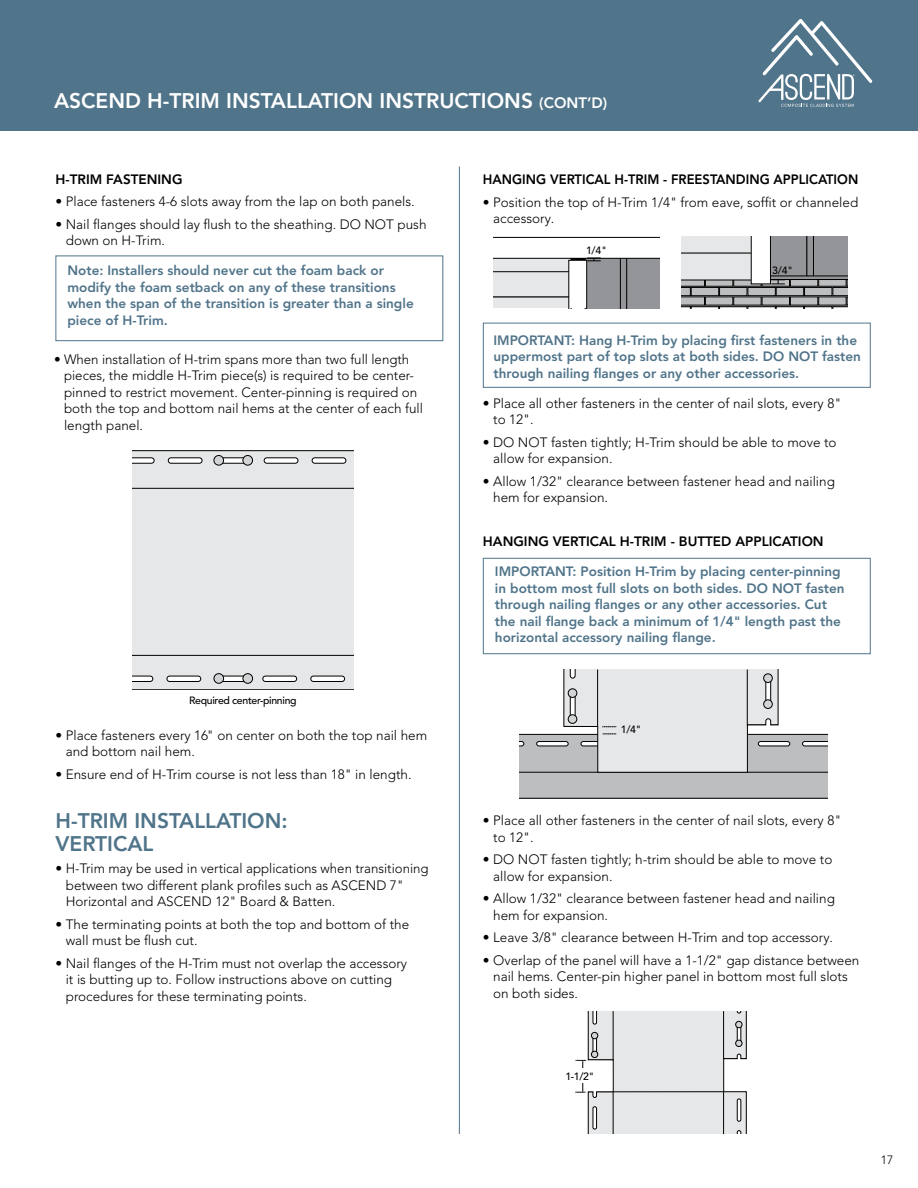
<style>
.page{position:relative;width:918px;height:1188px;background:#fff}
.page>*{position:absolute;margin:0;border:0;box-sizing:border-box;transform-origin:0 0}
.t1{font:800 21px "Avenir LT Pro";color:#fff}
.t2{font:800 21px/22.5px "Avenir LT Pro";color:#50748a}
.t3{font:300 13.5px/16.5px "Avenir LT Pro";color:#000}
.t4{font:800 13.5px/16.5px "Avenir LT Pro";color:#50748a}
.t5{font:800 13.5px "Avenir LT Pro";color:#000}
.t6{font:800 13.5px "Avenir LT Pro";color:#000;scale:.96 1}
.t7{font:300 12px "Avenir LT Pro";color:#000}
.t8{font:500 10.5px "Avenir LT Pro";letter-spacing:-.03em;color:#000}
.t9{font:3.45px "Helvetica";color:#000;scale:.84 1}
.s1{font-size:15px}
</style>
<div class="page">
<div style="left:0;top:0;width:918px;height:130px;background:#50748a"></div>
<svg style="left:758px;top:19px;width:114px;height:88px"></svg>
<hr style="left:459px;top:166px;width:1px;height:968px;background:#50748a">
<div style="left:132px;top:450px;width:222px;height:205px;background:#e6e7e8"></div>
<svg style="left:132px;top:451px;width:222px;height:38px;background:#d7d8d8"></svg>
<div style="left:214px;top:456px;width:10px;height:9px;background:#d1d3d4;border-radius:50%"></div>
<div style="left:214px;top:455px;width:10px;height:10px;border:1px solid #000;border-radius:50%"></div>
<div style="left:243px;top:456px;width:10px;height:9px;background:#d1d3d4;border-radius:50%"></div>
<div style="left:243px;top:455px;width:10px;height:10px;border:1px solid #000;border-radius:50%"></div>
<svg style="left:132px;top:655px;width:222px;height:35px;background:#d2d3d4"></svg>
<div style="left:214px;top:674px;width:10px;height:9px;background:#d1d3d4;border-radius:50%"></div>
<div style="left:214px;top:673px;width:10px;height:10px;border:1px solid #000;border-radius:50%"></div>
<div style="left:243px;top:674px;width:10px;height:9px;background:#d1d3d4;border-radius:50%"></div>
<div style="left:243px;top:673px;width:10px;height:10px;border:1px solid #000;border-radius:50%"></div>
<div style="left:56px;top:256px;width:387px;height:85px;border:1px solid #50748a"></div>
<div style="left:483px;top:323px;width:388px;height:65px;border:1px solid #50748a"></div>
<div style="left:483px;top:558px;width:388px;height:96px;border:1px solid #50748a"></div>
<svg style="left:576px;top:1011px;width:170px;height:123px;background:#e0e1e2"></svg>
<hr style="left:583px;top:1061px;width:1px;height:31px;background:#000">
<div style="left:565px;top:1069px;width:29px;height:14px;background:#fff"></div>
<svg style="left:520px;top:670px;width:307px;height:128px"></svg>
<svg style="left:681px;top:236px;width:167px;height:72px;background:#a6a7a9"></svg>
<svg style="left:493px;top:237px;width:167px;height:71px"></svg>
<h1 class="t1" style="left:54px;top:89px;width:555px">ASCEND H-TRIM INSTALLATION INSTRUCTIONS <span class="s1">(CONT’D)</span></h1>
<p class="t5" style="left:56px;top:171px;width:129px">H-TRIM FASTENING</p>
<p class="t3" style="left:56px;top:193px;width:361px">• Place fasteners 4-6 slots away from the lap on both panels.</p>
<p class="t3" style="left:66px;top:216px;width:362px;text-indent:-10px">• Nail flanges should lay flush to the sheathing. DO NOT push down on H-Trim.</p>
<p class="t4" style="left:67px;top:262px;width:348px">Note: Installers should never cut the foam back or modify the foam setback on any of these transitions when the span of the transition is greater than a single piece of H-Trim.</p>
<p class="t3" style="left:64px;top:351px;width:361px;text-indent:-10px">• When installation of H-trim spans more than two full length pieces, the middle H-Trim piece(s) is required to be center&shy;pinned to restrict movement. Center-pinning is required on both the top and bottom nail hems at the center of each full length panel.</p>
<p class="t8" style="left:189px;top:694px;width:109px">Required center-pinning</p>
<p class="t3" style="left:66px;top:727px;width:363px;text-indent:-10px">• Place fasteners every 16" on center on both the top nail hem and bottom nail hem.</p>
<p class="t3" style="left:56px;top:766px;width:358px">• Ensure end of H-Trim course is not less than 18" in length.</p>
<h1 class="t2" style="left:56px;top:810px;width:234px">H-TRIM INSTALLATION:<br>VERTICAL</h1>
<p class="t3" style="left:66px;top:861px;width:364px;text-indent:-10px">• H-Trim may be used in vertical applications when transitioning between two different plank profiles such as ASCEND 7"<br>Horizontal and ASCEND 12" Board &amp; Batten.</p>
<p class="t3" style="left:66px;top:916px;width:345px;text-indent:-10px">• The terminating points at both the top and bottom of the wall must be flush cut.</p>
<p class="t3" style="left:66px;top:955px;width:343px;text-indent:-10px">• Nail flanges of the H-Trim must not overlap the accessory it is butting up to. Follow instructions above on cutting procedures for these terminating points.</p>
<p class="t6" style="left:483px;top:172px;width:393px">HANGING VERTICAL H-TRIM - FREESTANDING APPLICATION</p>
<p class="t3" style="left:493px;top:194px;width:367px;text-indent:-10px">• Position the top of H-Trim 1/4" from eave, soffit or channeled accessory.</p>
<p class="t8" style="left:586px;top:244px;width:22px">1/4"</p>
<p class="t8" style="left:772px;top:264px;width:22px">3/4"</p>
<p class="t4" style="left:493px;top:332px;width:369px">IMPORTANT: Hang H-Trim by placing first fasteners in the uppermost part of top slots at both sides. DO NOT fasten through nailing flanges or any other accessories.</p>
<p class="t3" style="left:493px;top:395px;width:350px;text-indent:-10px">• Place all other fasteners in the center of nail slots, every 8" to 12".</p>
<p class="t3" style="left:493px;top:434px;width:345px;text-indent:-10px">• DO NOT fasten tightly; H-Trim should be able to move to allow for expansion.</p>
<p class="t3" style="left:493px;top:473px;width:343px;text-indent:-10px">• Allow 1/32" clearance between fastener head and nailing hem for expansion.</p>
<p class="t5" style="left:483px;top:534px;width:342px">HANGING VERTICAL H-TRIM - BUTTED APPLICATION</p>
<p class="t4" style="left:495px;top:563px;width:351px">IMPORTANT: Position H-Trim by placing center-pinning in bottom most full slots on both sides. DO NOT fasten through nailing flanges or any other accessories. Cut the nail flange back a minimum of 1/4" length past the horizontal accessory nailing flange.</p>
<p class="t8" style="left:621px;top:723px;width:22px">1/4"</p>
<p class="t3" style="left:493px;top:813px;width:350px;text-indent:-10px">• Place all other fasteners in the center of nail slots, every 8" to 12".</p>
<p class="t3" style="left:493px;top:852px;width:341px;text-indent:-10px">• DO NOT fasten tightly; h-trim should be able to move to allow for expansion.</p>
<p class="t3" style="left:493px;top:891px;width:343px;text-indent:-10px">• Allow 1/32" clearance between fastener head and nailing hem for expansion.</p>
<p class="t3" style="left:483px;top:930px;width:352px">• Leave 3/8" clearance between H-Trim and top accessory.</p>
<p class="t3" style="left:493px;top:952px;width:368px;text-indent:-10px">• Overlap of the panel will have a 1-1/2" gap distance between nail hems. Center-pin higher panel in bottom most full slots on both sides.</p>
<p class="t8" style="left:565px;top:1070px;width:30px">1-1/2"</p>
<p class="t9" style="left:578px;top:1080px;width:11px;rotate:-90deg">1 1/2”</p>
<p class="t7" style="left:881px;top:1153px;width:14px">17</p>
</div>
